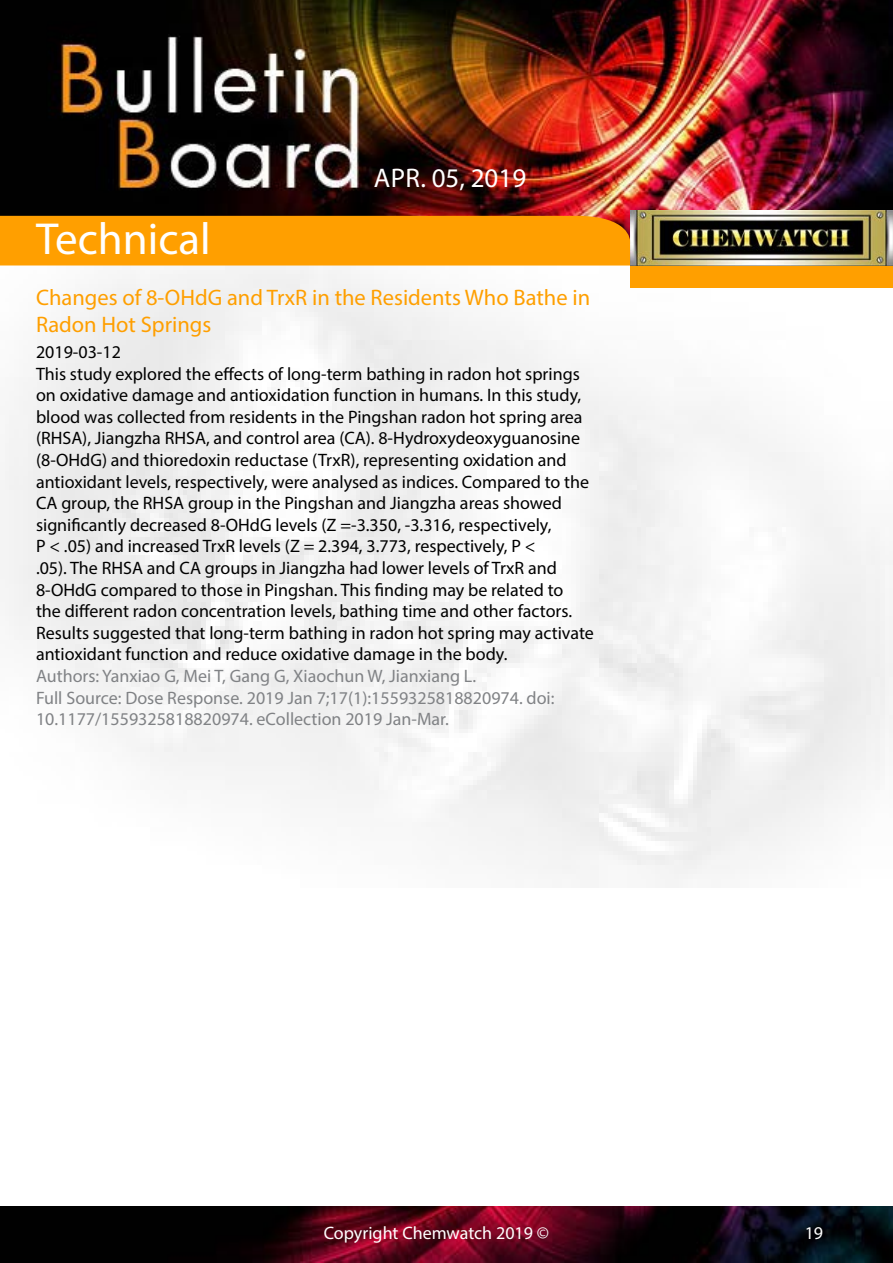
<style>
.page{position:relative;width:893px;height:1263px;background:#fff}
.page>*{position:absolute;margin:0;border:0;box-sizing:border-box;transform-origin:0 0}
.t1{font:45px "Myriad Pro";color:#fff}
.t2{font:27px "Myriad Pro";color:#fff}
.t3{font:22.5px/27px "Myriad Pro";color:#ff9f00}
.t4{font:18px/21.6px "Myriad Pro";color:#000}
.t5{font:18px/21.6px "Myriad Pro";color:#808285}
.t6{font:18px "Myriad Pro";color:#fff}
</style>
<div class="page">
<img style="left:0;top:0;width:893px;height:887px">
<div style="left:630px;top:265px;width:263px;height:23px;background:#ff9f00"></div>
<img style="left:630px;top:210px;width:262px;height:56px">
<svg style="left:0;top:216px;width:630px;height:72px"></svg>
<img style="left:0;top:1206px;width:893px;height:57px">
<h2 class="t2" style="left:374px;top:161px;width:154px">Apr. 05, 2019</h2>
<h1 class="t1" style="left:36px;top:211px;width:176px">Technical</h1>
<p class="t3" style="left:36px;top:283px;width:556px">Changes of 8-OHdG and TrxR in the Residents Who Bathe in<br>Radon Hot Springs</p>
<p class="t4" style="left:36px;top:341px;width:559px">2019-03-12<br>This study explored the effects of long-term bathing in radon hot springs on oxidative damage and antioxidation function in humans. In this study, blood was collected from residents in the Pingshan radon hot spring area (RHSA), Jiangzha RHSA, and control area (CA). 8-Hydroxydeoxyguanosine (8-OHdG) and thioredoxin reductase (TrxR), representing oxidation and antioxidant levels, respectively, were analysed as indices. Compared to the CA group, the RHSA group in the Pingshan and Jiangzha areas showed significantly decreased 8-OHdG levels (Z =-3.350, -3.316, respectively,<br>P &lt; .05) and increased TrxR levels (Z = 2.394, 3.773, respectively, P &lt;<br>.05). The RHSA and CA groups in Jiangzha had lower levels of TrxR and 8-OHdG compared to those in Pingshan. This finding may be related to<br>the different radon concentration levels, bathing time and other factors.<br>Results suggested that long-term bathing in radon hot spring may activate antioxidant function and reduce oxidative damage in the body.</p>
<p class="t5" style="left:36px;top:665px;width:520px">Authors: Yanxiao G, Mei T, Gang G, Xiaochun W, Jianxiang L.<br>Full Source: Dose Response. 2019 Jan 7;17(1):1559325818820974. doi:<br>10.1177/1559325818820974. eCollection 2019 Jan-Mar.</p>
<p class="t6" style="left:324px;top:1222px;width:227px">Copyright Chemwatch 2019 ©</p>
<p class="t6" style="left:805px;top:1222px;width:20px">19</p>
</div>
